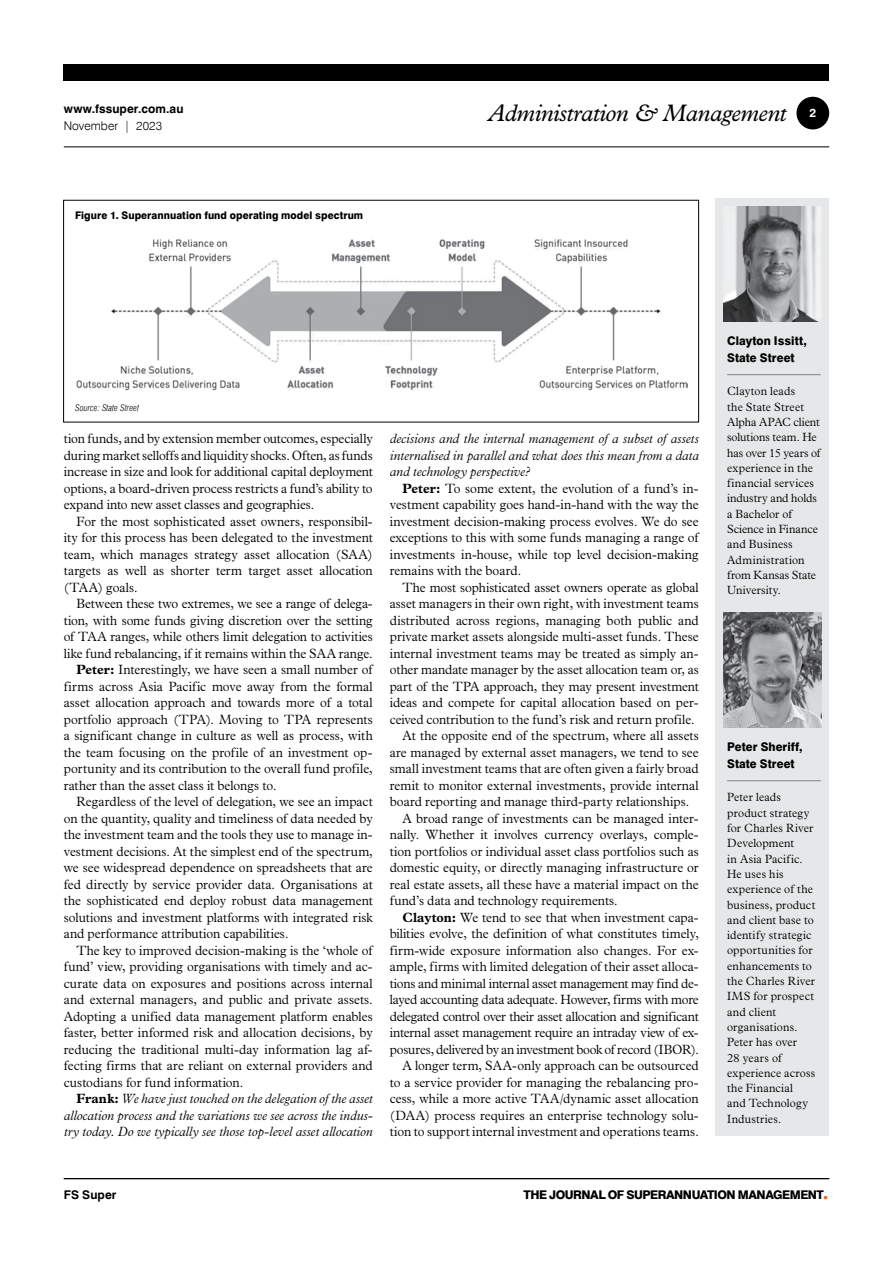
<style>
.page{position:relative;width:893px;height:1263px;background:#fff}
.page>*{position:absolute;margin:0;border:0;box-sizing:border-box;transform-origin:0 0}
.t1{font:italic 24px "Plantin MT Pro";letter-spacing:-.02em;color:#000}
._03_Body__serif{font:300 13.5px/16.5px "Plantin MT Pro";color:#000;text-align:justify;scale:.95 1}
._03_Body__serif-2{font:italic 300 13.5px/16.5px "Plantin MT Pro";color:#000;text-align:justify;scale:.95 1}
._04_Author_bio_body{font:300 12px/15.3px "Plantin MT Pro";letter-spacing:.015em;color:#000;scale:.95 1}
._04_Author_name_-_bio_box{font:800 12px/16.5px "Swiss 721 BT";color:#000;scale:.95 1}
._04_Author_name_-_bio_box-2{font:800 12px "Swiss 721 BT";letter-spacing:-.04em;color:#000}
.t2{font:700 12px "Swiss 721 BT";letter-spacing:.01em;color:#000}
.t3{font:300 12px "Swiss 721 BT";letter-spacing:.005em;color:#000}
.t4{font:700 12px "Swiss 721 BT";color:#fff}
._01_Figure__sans__heading{font:800 10.5px "Swiss 721 BT";letter-spacing:.01em;color:#000;scale:.95 1}
._10_Subtext{font:italic 300 condensed 9px "Swiss 721 BT";color:#000}
.s1{font-weight:700}
.s2{font-weight:700;font-style:normal}
.s3{color:#f26522}
</style>
<div class="page">
<hr style="left:64px;top:1178px;width:765px;height:1px;background:#000">
<hr style="left:64px;top:147px;width:765px;height:1px;background:#000">
<div style="left:796px;top:97px;width:33px;height:32px;background:#000;border-radius:50%"></div>
<div style="left:64px;top:64px;width:765px;height:16px;background:#000"></div>
<div style="left:716px;top:199px;width:113px;height:937px;background:#e6e7e8"></div>
<hr style="left:727px;top:374px;width:94px;height:1px;background:#808285">
<hr style="left:727px;top:780px;width:94px;height:1px;background:#808285">
<img style="left:723px;top:207px;width:98px;height:115px">
<img style="left:723px;top:613px;width:98px;height:115px">
<img style="left:77px;top:239px;width:611px;height:152px">
<p class="t2" style="left:64px;top:102px;width:121px">www.fssuper.com.au</p>
<p class="t3" style="left:64px;top:118px;width:100px">November | 2023</p>
<p class="_01_Figure__sans__heading" style="left:75px;top:209px;width:305px">Figure 1. Superannuation fund operating model spectrum</p>
<p class="t1" style="left:488px;top:99px;width:300px">Administration &amp; Management</p>
<p class="t4" style="left:809px;top:106px;width:8px">2</p>
<p class="_10_Subtext" style="left:75px;top:403px;width:65px">Source: State Street</p>
<p class="_03_Body__serif" style="left:64px;top:431px;width:327px">tion funds, and by extension member outcomes, especially during market selloffs and liquidity shocks. Often, as funds increase in size and look for additional capital deployment options, a board-driven process restricts a fund’s ability to expand into new asset classes and geographies.</p>
<p class="_03_Body__serif" style="left:64px;top:513px;width:327px;text-indent:13px">For the most sophisticated asset owners, responsibil&shy;ity for this process has been delegated to the investment team, which manages strategy asset allocation (SAA) targets as well as shorter term target asset allocation (TAA) goals.</p>
<p class="_03_Body__serif" style="left:64px;top:596px;width:327px;text-indent:13px">Between these two extremes, we see a range of delega&shy;tion, with some funds giving discretion over the setting of TAA ranges, while others limit delegation to activities like fund rebalancing, if it remains within the SAA range.</p>
<p class="_03_Body__serif" style="left:64px;top:662px;width:327px;text-indent:13px"><span class="s1">Peter:</span> Interestingly, we have seen a small number of firms across Asia Pacific move away from the formal asset allocation approach and towards more of a total portfolio approach (TPA). Moving to TPA represents a significant change in culture as well as process, with the team focusing on the profile of an investment op&shy;portunity and its contribution to the overall fund profile, rather than the asset class it belongs to.</p>
<p class="_03_Body__serif" style="left:64px;top:794px;width:327px;text-indent:13px">Regardless of the level of delegation, we see an impact on the quantity, quality and timeliness of data needed by the investment team and the tools they use to manage in&shy;vestment decisions. At the simplest end of the spectrum, we see widespread dependence on spreadsheets that are fed directly by service provider data. Organisations at the sophisticated end deploy robust data management solutions and investment platforms with integrated risk and performance attribution capabilities.</p>
<p class="_03_Body__serif" style="left:64px;top:942px;width:327px;text-indent:13px">The key to improved decision-making is the ‘whole of fund’ view, providing organisations with timely and ac&shy;curate data on exposures and positions across internal and external managers, and public and private assets.<br>Adopting a unified data management platform enables faster, better informed risk and allocation decisions, by reducing the traditional multi-day information lag af&shy;fecting firms that are reliant on external providers and custodians for fund information.</p>
<p class="_03_Body__serif-2" style="left:64px;top:1091px;width:327px;text-indent:13px"><span class="s2">Frank:</span> We have just touched on the delegation of the asset allocation process and the variations we see across the indus&shy;try today. Do we typically see those top-level asset allocation</p>
<p class="_03_Body__serif-2" style="left:390px;top:431px;width:327px">decisions and the internal management of a subset of assets internalised in parallel and what does this mean from a data and technology perspective?</p>
<p class="_03_Body__serif" style="left:390px;top:480px;width:327px;text-indent:13px"><span class="s1">Peter:</span> To some extent, the evolution of a fund’s in&shy;vestment capability goes hand-in-hand with the way the investment decision-making process evolves. We do see exceptions to this with some funds managing a range of investments in-house, while top level decision-making remains with the board.</p>
<p class="_03_Body__serif" style="left:390px;top:579px;width:327px;text-indent:13px">The most sophisticated asset owners operate as global asset managers in their own right, with investment teams distributed across regions, managing both public and private market assets alongside multi-asset funds. These internal investment teams may be treated as simply an&shy;other mandate manager by the asset allocation team or, as part of the TPA approach, they may present investment ideas and compete for capital allocation based on per&shy;ceived contribution to the fund’s risk and return profile.</p>
<p class="_03_Body__serif" style="left:390px;top:728px;width:327px;text-indent:13px">At the opposite end of the spectrum, where all assets are managed by external asset managers, we tend to see small investment teams that are often given a fairly broad remit to monitor external investments, provide internal board reporting and manage third-party relationships.</p>
<p class="_03_Body__serif" style="left:390px;top:810px;width:327px;text-indent:13px">A broad range of investments can be managed inter&shy;nally. Whether it involves currency overlays, comple&shy;tion portfolios or individual asset class portfolios such as domestic equity, or directly managing infrastructure or real estate assets, all these have a material impact on the fund’s data and technology requirements.</p>
<p class="_03_Body__serif" style="left:390px;top:909px;width:327px;text-indent:13px"><span class="s1">Clayton:</span> We tend to see that when investment capa&shy;bilities evolve, the definition of what constitutes timely, firm-wide exposure information also changes. For ex&shy;ample, firms with limited delegation of their asset alloca&shy;tions and minimal internal asset management may find de&shy;layed accounting data adequate. However, firms with more delegated control over their asset allocation and significant internal asset management require an intraday view of ex&shy;posures, delivered by an investment book of record (IBOR).</p>
<p class="_03_Body__serif" style="left:390px;top:1058px;width:327px;text-indent:13px">A longer term, SAA-only approach can be outsourced to a service provider for managing the rebalancing pro&shy;cess, while a more active TAA/dynamic asset allocation (DAA) process requires an enterprise technology solu&shy;tion to support internal investment and operations teams.</p>
<p class="_04_Author_name_-_bio_box" style="left:727px;top:333px;width:85px">Clayton Issitt,<br>State Street</p>
<p class="_04_Author_bio_body" style="left:727px;top:384px;width:100px">Clayton leads<br>the State Street<br>Alpha APAC client solutions team. He has over 15 years of experience in the financial services industry and holds a Bachelor of<br>Science in Finance and Business<br>Administration from Kansas State<br>University.</p>
<p class="_04_Author_name_-_bio_box" style="left:727px;top:739px;width:81px">Peter Sheriff,<br>State Street</p>
<p class="_04_Author_bio_body" style="left:727px;top:790px;width:94px">Peter leads product strategy for Charles River<br>Development<br>in Asia Pacific.<br>He uses his experience of the business, product and client base to identify strategic opportunities for enhancements to the Charles River<br>IMS for prospect and client organisations.<br>Peter has over<br>28 years of experience across the Financial<br>and Technology<br>Industries.</p>
<p class="t2" style="left:64px;top:1187px;width:54px">FS Super</p>
<p class="_04_Author_name_-_bio_box-2" style="left:524px;top:1187px;width:307px">THE JOURNAL OF SUPERANNUATION MANAGEMENT<span class="s3">•</span></p>
</div>
